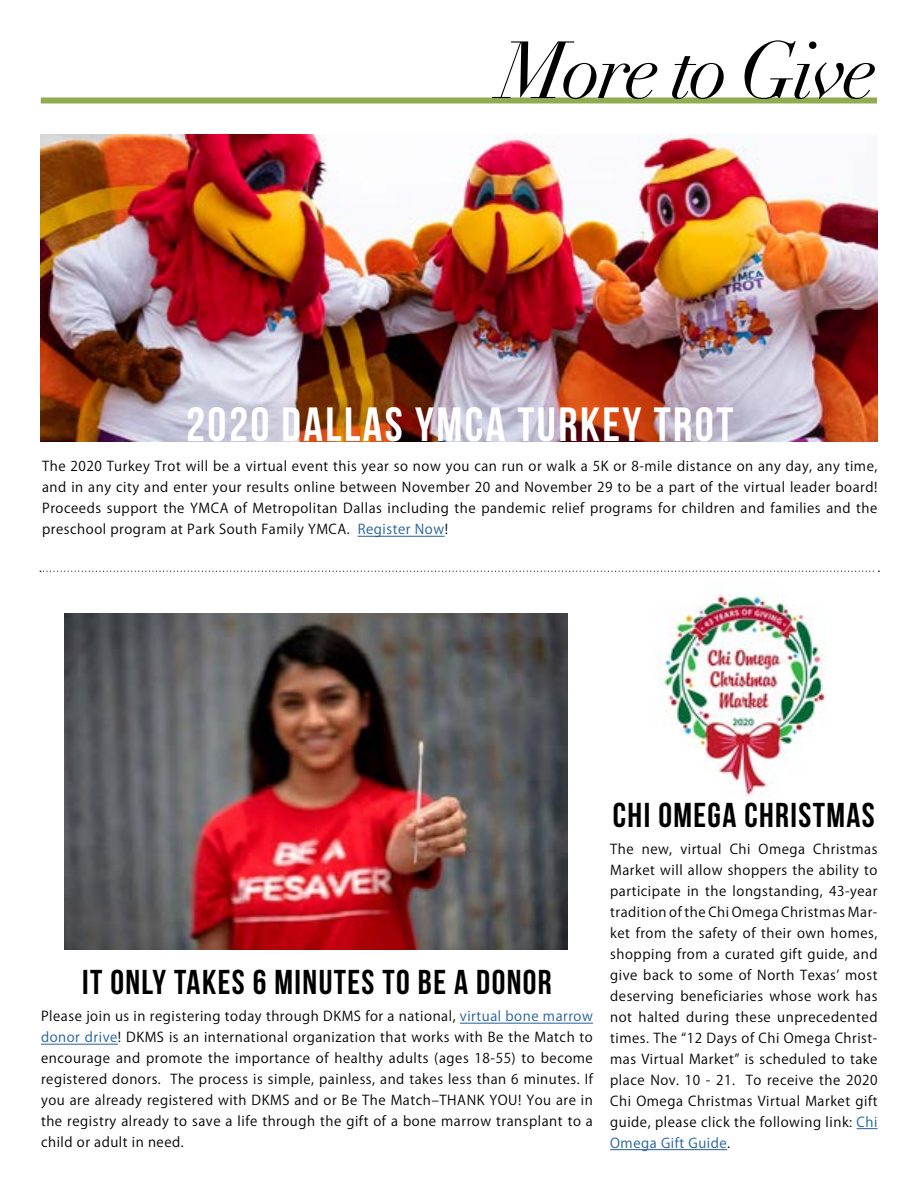
<style>
.page{position:relative;width:918px;height:1188px;background:#fff}
.page>*{position:absolute;margin:0;border:0;box-sizing:border-box;transform-origin:0 0}
.t1{font:italic 79.5px "Didot";letter-spacing:-.05em;color:#000}
.t2{font:700 48px "Bebas Neue";letter-spacing:.05em;color:#fff}
.t3{font:700 34.5px "Bebas Neue";letter-spacing:.04em;color:#000}
.t4{font:13.5px/21px "Koz Go Pro";letter-spacing:.04em;color:#000;text-align:justify}
.s1{color:#215e9e}
</style>
<div class="page">
<img style="left:40px;top:135px;width:838px;height:306px">
<img style="left:660px;top:593px;width:166px;height:204px">
<div style="left:41px;top:97px;width:836px;height:6px;background:#91ab51"></div>
<hr style="left:358px;top:536px;width:87px;height:1px;background:#215e9e">
<svg style="left:857px;top:1128px;width:21px;height:1px"></svg>
<hr style="left:610px;top:1149px;width:117px;height:1px;background:#215e9e">
<img style="left:65px;top:613px;width:503px;height:337px">
<hr style="left:460px;top:1023px;width:133px;height:1px;background:#215e9e">
<hr style="left:41px;top:1044px;width:77px;height:1px;background:#215e9e">
<svg style="left:40px;top:571px;width:839px;height:1px"></svg>
<h1 class="t1" style="left:500px;top:22px;width:379px">More to Give</h1>
<h2 class="t2" style="left:186px;top:398px;width:549px">2020 DALLAS YMCA TURKEY TROT</h2>
<p class="t4" style="left:42px;top:456px;width:837px">The 2020 Turkey Trot will be a virtual event this year so now you can run or walk a 5K or 8-mile distance on any day, any time, and in any city and enter your results online between November 20 and November 29 to be a part of the virtual leader board!<br>Proceeds support the YMCA of Metropolitan Dallas including the pandemic relief programs for children and families and the preschool program at Park South Family YMCA. <span class="s1">Register Now</span>!</p>
<h3 class="t3" style="left:82px;top:963px;width:471px">IT ONLY TAKES 6 MINUTES TO BE A DONOR</h3>
<p class="t4" style="left:41px;top:1006px;width:553px">Please join us in registering today through DKMS for a national, <span class="s1">virtual bone marrow donor drive</span>! DKMS is an international organization that works with Be the Match to encourage and promote the importance of healthy adults (ages 18-55) to become registered donors. The process is simple, painless, and takes less than 6 minutes. If you are already registered with DKMS and or Be The Match–THANK YOU! You are in the registry already to save a life through the gift of a bone marrow transplant to a child or adult in need.</p>
<h3 class="t3" style="left:613px;top:796px;width:263px">CHI OMEGA CHRISTMAS</h3>
<p class="t4" style="left:610px;top:839px;width:269px">The new, virtual Chi Omega Christmas Market will allow shoppers the ability to participate in the longstanding, 43-year tradition of the Chi Omega Christmas Mar&shy;ket from the safety of their own homes, shopping from a curated gift guide, and give back to some of North Texas’ most deserving beneficiaries whose work has not halted during these unprecedented times. The “12 Days of Chi Omega Christ&shy;mas Virtual Market” is scheduled to take place Nov. 10 - 21. To receive the 2020<br>Chi Omega Christmas Virtual Market gift guide, please click the following link: <span class="s1">Chi Omega Gift Guide</span>.</p>
</div>
